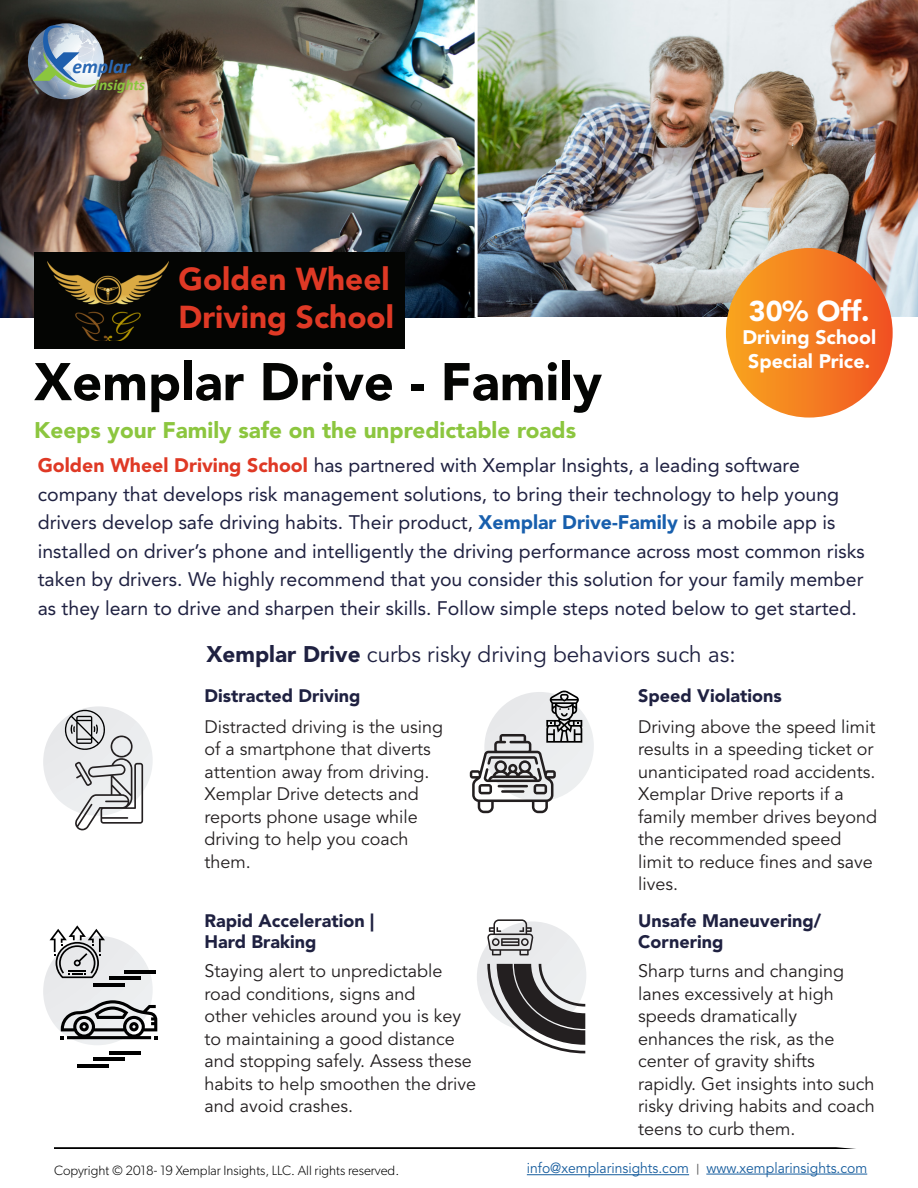
<style>
.page{position:relative;width:918px;height:1188px;background:#fff}
.page>*{position:absolute;margin:0;border:0;box-sizing:border-box;transform-origin:0 0}
.t1{font:900 52.5px "Avenir LT Std";color:#040503}
.t2{font:900 31.5px/37.8px "Avenir LT Std";color:#df3925}
.t3{font:900 28.5px "Avenir LT Std";color:#fff}
.t4{font:22.5px "Avenir LT Std";color:#1f2141}
.t5{font:900 22.5px "Avenir LT Std";color:#8cc63f}
.t6{font:italic 700 19.65px "Calibri";color:#2a68b3}
.t7{font:19.5px/28.5px "Avenir LT Std";color:#1f2141}
.t8{font:900 19.5px/23.4px "Avenir LT Std";color:#fff}
.t9{font:18px/22.5px "Avenir LT Std";color:#231f20}
.t10{font:900 18px/21.6px "Avenir LT Std";color:#1f2141}
.t11{font:italic 700 15.6px "Calibri";color:#8ac53e}
.t12{font:14.55px "Avenir LT Std";color:#175d9e;scale:.95 1}
.t13{font:300 13.5px "Gibson";color:#000}
.s1{font-size:16.35px}
.s2{font-weight:900;color:#df3925}
.s3{font-weight:900;color:#185fad}
.s4{font-weight:900}
</style>
<div class="page">
<img style="left:0;top:0;width:918px;height:317px">
<img style="left:478px;top:1px;width:440px;height:332px">
<img style="left:26px;top:22px;width:84px;height:79px">
<svg style="left:25px;top:23px;width:82px;height:79px;background:#7f8b90"></svg>
<svg style="left:43px;top:706px;width:110px;height:124px"></svg>
<hr style="left:78px;top:1064px;width:31px;height:3px;background:#000">
<hr style="left:93px;top:1058px;width:32px;height:3px;background:#000">
<hr style="left:109px;top:1052px;width:31px;height:3px;background:#000">
<svg style="left:43px;top:925px;width:114px;height:120px"></svg>
<svg style="left:477px;top:919px;width:109px;height:134px"></svg>
<svg style="left:470px;top:690px;width:124px;height:123px"></svg>
<svg style="left:726px;top:248px;width:167px;height:170px;background:#f0924a"></svg>
<hr style="left:475px;top:0;width:3px;height:318px;background:#fff">
<svg style="left:54px;top:1147px;width:802px;height:2px;background:#1b1b1b"></svg>
<hr style="left:706px;top:1174px;width:161px;height:1px;background:#175d9e">
<hr style="left:527px;top:1174px;width:162px;height:1px;background:#175d9e">
<svg style="left:697px;top:1163px;width:1px;height:12px"></svg>
<div style="left:35px;top:253px;width:370px;height:96px;background:#040503"></div>
<img style="left:48px;top:262px;width:120px;height:78px">
<p class="t6" style="left:72px;top:54px;width:60px">emplar</p>
<p class="t11" style="left:95px;top:75px;width:52px"><span class="s1">I</span>nsights</p>
<p class="t2" style="left:178px;top:260px;width:217px">Golden Wheel<br>Driving School</p>
<p class="t1" style="left:34px;top:350px;width:569px">Xemplar Drive - Family</p>
<p class="t5" style="left:34px;top:417px;width:544px">Keeps your Family safe on the unpredictable roads</p>
<p class="t3" style="left:749px;top:294px;width:122px">30% Off.</p>
<p class="t8" style="left:742px;top:326px;width:135px">Driving School<br>Special Price.</p>
<p class="t7" style="left:38px;top:451px;width:828px"><span class="s2">Golden Wheel Driving School</span> has partnered with Xemplar Insights, a leading software company that develops risk management solutions, to bring their technology to help young drivers develop safe driving habits. Their product, <span class="s3">Xemplar Drive-Family</span> is a mobile app is installed on driver’s phone and intelligently the driving performance across most common risks taken by drivers. We highly recommend that you consider this solution for your family member as they learn to drive and sharpen their skills. Follow simple steps noted below to get started.</p>
<p class="t4" style="left:206px;top:642px;width:531px"><span class="s4">Xemplar Drive</span> curbs risky driving behaviors such as:</p>
<p class="t10" style="left:205px;top:685px;width:158px">Distracted Driving</p>
<p class="t10" style="left:638px;top:685px;width:145px">Speed Violations</p>
<p class="t9" style="left:205px;top:716px;width:240px">Distracted driving is the using of a smartphone that diverts attention away from driving.<br>Xemplar Drive detects and reports phone usage while driving to help you coach them.</p>
<p class="t10" style="left:205px;top:909px;width:171px">Rapid Acceleration |<br>Hard Braking</p>
<p class="t9" style="left:205px;top:961px;width:273px">Staying alert to unpredictable road conditions, signs and<br>other vehicles around you is key to maintaining a good distance and stopping safely. Assess these habits to help smoothen the drive and avoid crashes.</p>
<p class="t9" style="left:638px;top:716px;width:241px">Driving above the speed limit results in a speeding ticket or unanticipated road accidents.<br>Xemplar Drive reports if a family member drives beyond the recommended speed limit to reduce fines and save lives.</p>
<p class="t10" style="left:638px;top:909px;width:184px">Unsafe Maneuvering/<br>Cornering</p>
<p class="t9" style="left:638px;top:961px;width:238px">Sharp turns and changing lanes excessively at high speeds dramatically enhances the risk, as the center of gravity shifts rapidly. Get insights into such risky driving habits and coach teens to curb them.</p>
<p class="t13" style="left:54px;top:1163px;width:347px">Copyright © 2018- 19 Xemplar Insights, LLC. All rights reserved.</p>
<p class="t12" style="left:527px;top:1160px;width:172px">info@xemplarinsights.com</p>
<p class="t12" style="left:706px;top:1159px;width:171px">www.xemplarinsights.com</p>
</div>
